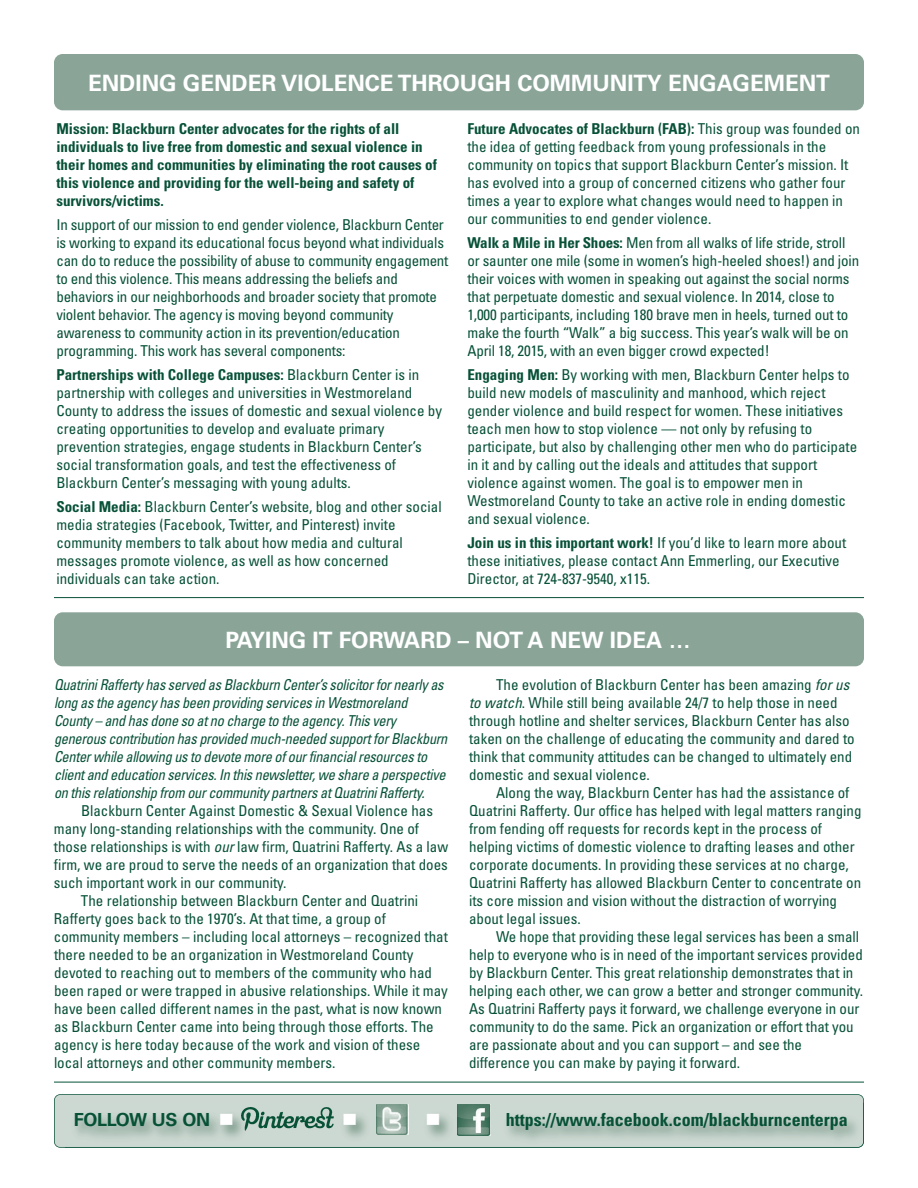
<style>
.page{position:relative;width:918px;height:1188px;background:#fff}
.page>*{position:absolute;margin:0;border:0;box-sizing:border-box;transform-origin:0 0}
.t1{font:700 22.5px "Univers";color:#fff}
.t2{font:700 condensed 18px "Univers";color:#075137}
.t3{font:700 18px "Univers";letter-spacing:-.02em;color:#075137}
.t4{font:condensed 15px/18px "Univers";color:#075137}
.t5{font:italic condensed 15px/18px "Univers";letter-spacing:-.02em;color:#075137;scale:.95 1}
.t6{font:700 condensed 15px/18px "Univers";color:#075137}
.t7{font:15px "Zapf Dingbats";color:#fff;scale:1.1 1}
.s1{font-weight:700}
.s2{font-style:italic}
</style>
<div class="page">
<hr style="left:54px;top:597px;width:810px;height:1px;background:#075137">
<hr style="left:54px;top:1082px;width:810px;height:1px;background:#075137">
<div style="left:54px;top:612px;width:810px;height:54px;background:#8aa598;border-radius:9px"></div>
<div style="left:55px;top:1095px;width:808px;height:52px;background:#ccd8d1;border-radius:5px"></div>
<div style="left:54px;top:1094px;width:810px;height:54px;border:2px solid #075137;border-radius:6px"></div>
<img style="left:65px;top:1102px;width:799px;height:46px">
<img style="left:65px;top:1102px;width:798px;height:45px">
<svg style="left:858px;top:1142px;width:6px;height:6px"></svg>
<img style="left:242px;top:1107px;width:91px;height:23px">
<img style="left:377px;top:1104px;width:32px;height:31px">
<img style="left:458px;top:1104px;width:32px;height:31px">
<div style="left:54px;top:54px;width:810px;height:56px;background:#8aa598;border-radius:9px"></div>
<h1 class="t1" style="left:88px;top:75px;width:743px">ENDING GENDER VIOLENCE THROUGH COMMUNITY ENGAGEMENT</h1>
<p class="t6" style="left:56px;top:121px;width:382px">Mission: Blackburn Center advocates for the rights of all individuals to live free from domestic and sexual violence in their homes and communities by eliminating the root causes of this violence and providing for the well-being and safety of survivors/victims.</p>
<p class="t4" style="left:56px;top:217px;width:394px">In support of our mission to end gender violence, Blackburn Center is working to expand its educational focus beyond what individuals can do to reduce the possibility of abuse to community engagement to end this violence. This means addressing the beliefs and behaviors in our neighborhoods and broader society that promote violent behavior. The agency is moving beyond community awareness to community action in its prevention/education programming. This work has several components:</p>
<p class="t4" style="left:56px;top:367px;width:387px"><span class="s1">Partnerships with College Campuses:</span> Blackburn Center is in partnership with colleges and universities in Westmoreland County to address the issues of domestic and sexual violence by creating opportunities to develop and evaluate primary prevention strategies, engage students in Blackburn Center’s social transformation goals, and test the effectiveness of Blackburn Center’s messaging with young adults.</p>
<p class="t4" style="left:56px;top:499px;width:387px"><span class="s1">Social Media:</span> Blackburn Center’s website, blog and other social media strategies (Facebook, Twitter, and Pinterest) invite community members to talk about how media and cultural messages promote violence, as well as how concerned individuals can take action.</p>
<p class="t4" style="left:467px;top:121px;width:394px"><span class="s1">Future Advocates of Blackburn (FAB):</span> This group was founded on the idea of getting feedback from young professionals in the community on topics that support Blackburn Center’s mission. It has evolved into a group of concerned citizens who gather four times a year to explore what changes would need to happen in our communities to end gender violence.</p>
<p class="t4" style="left:467px;top:235px;width:393px"><span class="s1">Walk a Mile in Her Shoes:</span> Men from all walks of life stride, stroll or saunter one mile (some in women’s high-heeled shoes!) and join their voices with women in speaking out against the social norms that perpetuate domestic and sexual violence. In 2014, close to 1,000 participants, including 180 brave men in heels, turned out to make the fourth “Walk” a big success. This year’s walk will be on April 18, 2015, with an even bigger crowd expected!</p>
<p class="t4" style="left:467px;top:367px;width:391px"><span class="s1">Engaging Men:</span> By working with men, Blackburn Center helps to build new models of masculinity and manhood, which reject gender violence and build respect for women. These initiatives teach men how to stop violence — not only by refusing to participate, but also by challenging other men who do participate in it and by calling out the ideals and attitudes that support violence against women. The goal is to empower men in Westmoreland County to take an active role in ending domestic and sexual violence.</p>
<p class="t4" style="left:467px;top:535px;width:380px"><span class="s1">Join us in this important work!</span> If you’d like to learn more about these initiatives, please contact Ann Emmerling, our Executive<br>Director, at 724-837-9540, x115.</p>
<h1 class="t1" style="left:225px;top:632px;width:467px">PAYING IT FORWARD – NOT A NEW IDEA …</h1>
<p class="t5" style="left:54px;top:677px;width:416px">Quatrini Rafferty has served as Blackburn Center’s solicitor for nearly as long as the agency has been providing services in Westmoreland County – and has done so at no charge to the agency. This very generous contribution has provided much-needed support for Blackburn Center while allowing us to devote more of our financial resources to client and education services. In this newsletter, we share a perspective on this relationship from our community partners at Quatrini Rafferty.</p>
<p class="t4" style="left:81px;top:803px;width:354px">Blackburn Center Against Domestic &amp; Sexual Violence has</p>
<p class="t4" style="left:54px;top:821px;width:367px">many long-standing relationships with the community. One of</p>
<p class="t4" style="left:54px;top:839px;width:396px">those relationships is with <span class="s2">our</span> law firm, Quatrini Rafferty. As a law</p>
<p class="t4" style="left:54px;top:857px;width:395px">firm, we are proud to serve the needs of an organization that does</p>
<p class="t4" style="left:54px;top:875px;width:234px">such important work in our community.</p>
<p class="t4" style="left:81px;top:893px;width:339px">The relationship between Blackburn Center and Quatrini</p>
<p class="t4" style="left:54px;top:911px;width:333px">Rafferty goes back to the 1970’s. At that time, a group of</p>
<p class="t4" style="left:54px;top:929px;width:395px">community members – including local attorneys – recognized that</p>
<p class="t4" style="left:54px;top:947px;width:361px">there needed to be an organization in Westmoreland County</p>
<p class="t4" style="left:54px;top:965px;width:380px">devoted to reaching out to members of the community who had</p>
<p class="t4" style="left:54px;top:983px;width:395px">been raped or were trapped in abusive relationships. While it may</p>
<p class="t4" style="left:54px;top:1001px;width:390px">have been called different names in the past, what is now known</p>
<p class="t4" style="left:54px;top:1019px;width:381px">as Blackburn Center came into being through those efforts. The</p>
<p class="t4" style="left:54px;top:1037px;width:368px">agency is here today because of the work and vision of these</p>
<p class="t4" style="left:54px;top:1055px;width:283px">local attorneys and other community members.</p>
<p class="t4" style="left:469px;top:677px;width:387px;text-indent:27px">The evolution of Blackburn Center has been amazing <span class="s2">for us to watch</span>. While still being available 24/7 to help those in need through hotline and shelter services, Blackburn Center has also taken on the challenge of educating the community and dared to think that community attitudes can be changed to ultimately end domestic and sexual violence.</p>
<p class="t4" style="left:469px;top:785px;width:394px;text-indent:27px">Along the way, Blackburn Center has had the assistance of Quatrini Rafferty. Our office has helped with legal matters ranging from fending off requests for records kept in the process of helping victims of domestic violence to drafting leases and other corporate documents. In providing these services at no charge, Quatrini Rafferty has allowed Blackburn Center to concentrate on its core mission and vision without the distraction of worrying about legal issues.</p>
<p class="t4" style="left:469px;top:929px;width:395px;text-indent:27px">We hope that providing these legal services has been a small help to everyone who is in need of the important services provided by Blackburn Center. This great relationship demonstrates that in helping each other, we can grow a better and stronger community.<br>As Quatrini Rafferty pays it forward, we challenge everyone in our community to do the same. Pick an organization or effort that you are passionate about and you can support – and see the difference you can make by paying it forward.</p>
<p class="t3" style="left:74px;top:1113px;width:160px">FOLLOW US ON <sup>■</sup></p>
<p class="t7" style="left:344px;top:1109px;width:13px">■</p>
<p class="t7" style="left:427px;top:1109px;width:13px">■</p>
<p class="t2" style="left:506px;top:1113px;width:344px">https://www.facebook.com/blackburncenterpa</p>
</div>
